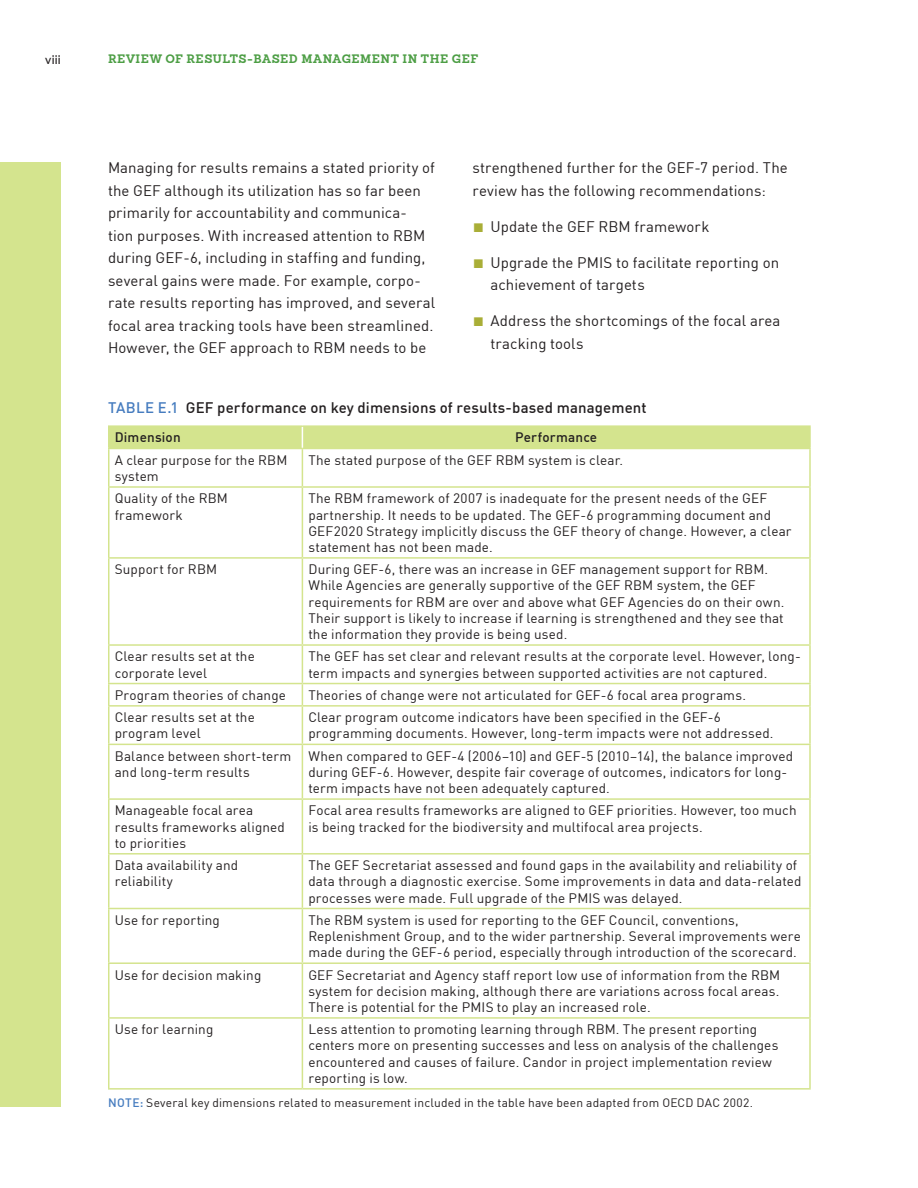
<style>
.page{position:relative;width:918px;height:1188px;background:#fff}
.page>*{position:absolute;margin:0;border:0;box-sizing:border-box;transform-origin:0 0}
.t1{font:15px/22.5px "DINOT";letter-spacing:.005em;color:#231f20}
.t2{font:500 15px "DINOT";letter-spacing:.01em;color:#231f20}
.t3{font:13.5px/16.2px "DINOT";letter-spacing:.01em;color:#231f20}
.t4{font:500 13.5px "DINOT";letter-spacing:.01em;color:#231f20}
.t5{font:12px "DINOT";letter-spacing:.015em;color:#231f20}
.t6{font:700 12px "Sanchez Slab";letter-spacing:.05em;color:#4d9e45}
.t7{font:500 12px "Lato";color:#231f20}
.s1{font-size:12px;color:#a9ae37}
.s2{color:#467cbf}
.s3{font-weight:500;color:#467cbf}
</style>
<div class="page">
<div style="left:0;top:162px;width:61px;height:945px;background:#d4e48e"></div>
<hr style="left:108px;top:449px;width:2px;height:37px;background:#d4e48e">
<hr style="left:302px;top:449px;width:1px;height:37px;background:#d4e48e">
<hr style="left:809px;top:449px;width:2px;height:37px;background:#d4e48e">
<hr style="left:108px;top:486px;width:194px;height:2px;background:#d4e48e">
<hr style="left:108px;top:488px;width:2px;height:69px;background:#d4e48e">
<hr style="left:302px;top:486px;width:509px;height:2px;background:#d4e48e">
<hr style="left:302px;top:488px;width:1px;height:69px;background:#d4e48e">
<hr style="left:809px;top:488px;width:2px;height:69px;background:#d4e48e">
<hr style="left:108px;top:557px;width:194px;height:2px;background:#d4e48e">
<hr style="left:108px;top:559px;width:2px;height:85px;background:#d4e48e">
<hr style="left:302px;top:557px;width:509px;height:2px;background:#d4e48e">
<hr style="left:302px;top:559px;width:1px;height:85px;background:#d4e48e">
<hr style="left:809px;top:559px;width:2px;height:85px;background:#d4e48e">
<hr style="left:108px;top:644px;width:194px;height:2px;background:#d4e48e">
<hr style="left:108px;top:646px;width:2px;height:37px;background:#d4e48e">
<hr style="left:302px;top:644px;width:509px;height:2px;background:#d4e48e">
<hr style="left:302px;top:646px;width:1px;height:37px;background:#d4e48e">
<hr style="left:809px;top:646px;width:2px;height:37px;background:#d4e48e">
<hr style="left:108px;top:683px;width:194px;height:1px;background:#d4e48e">
<hr style="left:108px;top:684px;width:2px;height:21px;background:#d4e48e">
<hr style="left:302px;top:683px;width:509px;height:1px;background:#d4e48e">
<svg style="left:302px;top:684px;width:1px;height:21px"></svg>
<hr style="left:809px;top:684px;width:2px;height:21px;background:#d4e48e">
<hr style="left:108px;top:705px;width:194px;height:2px;background:#d4e48e">
<hr style="left:108px;top:707px;width:2px;height:37px;background:#d4e48e">
<hr style="left:302px;top:705px;width:509px;height:2px;background:#d4e48e">
<hr style="left:302px;top:707px;width:1px;height:37px;background:#d4e48e">
<hr style="left:809px;top:707px;width:2px;height:37px;background:#d4e48e">
<hr style="left:108px;top:744px;width:194px;height:1px;background:#d4e48e">
<hr style="left:108px;top:745px;width:2px;height:53px;background:#d4e48e">
<hr style="left:302px;top:744px;width:509px;height:1px;background:#d4e48e">
<hr style="left:302px;top:745px;width:1px;height:53px;background:#d4e48e">
<hr style="left:809px;top:745px;width:2px;height:53px;background:#d4e48e">
<hr style="left:108px;top:798px;width:194px;height:2px;background:#d4e48e">
<hr style="left:108px;top:800px;width:2px;height:53px;background:#d4e48e">
<hr style="left:302px;top:798px;width:509px;height:2px;background:#d4e48e">
<hr style="left:302px;top:800px;width:1px;height:53px;background:#d4e48e">
<hr style="left:809px;top:800px;width:2px;height:53px;background:#d4e48e">
<hr style="left:108px;top:853px;width:194px;height:2px;background:#d4e48e">
<hr style="left:108px;top:855px;width:2px;height:53px;background:#d4e48e">
<hr style="left:302px;top:853px;width:509px;height:2px;background:#d4e48e">
<hr style="left:302px;top:855px;width:1px;height:53px;background:#d4e48e">
<hr style="left:809px;top:855px;width:2px;height:53px;background:#d4e48e">
<hr style="left:108px;top:908px;width:194px;height:1px;background:#d4e48e">
<hr style="left:108px;top:909px;width:2px;height:53px;background:#d4e48e">
<hr style="left:302px;top:908px;width:509px;height:1px;background:#d4e48e">
<hr style="left:302px;top:909px;width:1px;height:53px;background:#d4e48e">
<hr style="left:809px;top:909px;width:2px;height:53px;background:#d4e48e">
<hr style="left:108px;top:962px;width:194px;height:2px;background:#d4e48e">
<hr style="left:108px;top:964px;width:2px;height:53px;background:#d4e48e">
<hr style="left:302px;top:962px;width:509px;height:2px;background:#d4e48e">
<hr style="left:302px;top:964px;width:1px;height:53px;background:#d4e48e">
<hr style="left:809px;top:964px;width:2px;height:53px;background:#d4e48e">
<hr style="left:108px;top:1017px;width:194px;height:2px;background:#d4e48e">
<hr style="left:108px;top:1019px;width:2px;height:69px;background:#d4e48e">
<hr style="left:302px;top:1017px;width:509px;height:2px;background:#d4e48e">
<hr style="left:302px;top:1019px;width:1px;height:69px;background:#d4e48e">
<hr style="left:809px;top:1019px;width:2px;height:69px;background:#d4e48e">
<hr style="left:108px;top:1088px;width:194px;height:2px;background:#d4e48e">
<hr style="left:302px;top:1088px;width:509px;height:2px;background:#d4e48e">
<hr style="left:108px;top:425px;width:194px;height:2px;background:#d4e48e">
<hr style="left:108px;top:427px;width:2px;height:21px;background:#d4e48e">
<hr style="left:108px;top:448px;width:194px;height:1px;background:#d4e48e">
<hr style="left:302px;top:425px;width:509px;height:2px;background:#d4e48e">
<hr style="left:809px;top:427px;width:2px;height:21px;background:#d4e48e">
<hr style="left:302px;top:448px;width:509px;height:1px;background:#d4e48e">
<div style="left:110px;top:426px;width:699px;height:22px;background:#d4e48e"></div>
<p class="t7" style="left:45px;top:51px;width:17px">viii</p>
<p class="t6" style="left:108px;top:50px;width:235px">REVIEW OF RESULTS-BASED MANAGEME</p>
<p class="t6" style="left:381px;top:50px;width:99px">NT IN THE GEF</p>
<p class="t1" style="left:108px;top:156px;width:329px">Managing for results remains a stated priority of the GEF although its utilization has so far been primarily for accountability and communica&shy;tion purposes. With increased attention to RBM during GEF-6, including in staffing and funding, several gains were made. For example, corpo&shy;rate results reporting has improved, and several focal area tracking tools have been streamlined.<br>However, the GEF approach to RBM needs to be</p>
<p class="t1" style="left:472px;top:156px;width:317px">strengthened further for the GEF-7 period. The review has the following recommendations:</p>
<p class="t1" style="left:472px;top:214px;width:238px"><span class="s1">■</span> Update the GEF RBM framework</p>
<p class="t1" style="left:490px;top:250px;width:290px;text-indent:-18px"><span class="s1">■</span> Upgrade the PMIS to facilitate reporting on achievement of targets</p>
<p class="t1" style="left:490px;top:309px;width:292px;text-indent:-18px"><span class="s1">■</span> Address the shortcomings of the focal area tracking tools</p>
<p class="t2" style="left:108px;top:396px;width:540px"><span class="s2">TABLE E.1</span> GEF performance on key dimensions of results-based management</p>
<p class="t4" style="left:115px;top:427px;width:67px">Dimension</p>
<p class="t4" style="left:515px;top:427px;width:84px">Performance</p>
<p class="t3" style="left:115px;top:451px;width:174px">A clear purpose for the RBM system</p>
<p class="t3" style="left:308px;top:451px;width:316px">The stated purpose of the GEF RBM system is clear.</p>
<p class="t3" style="left:115px;top:489px;width:115px">Quality of the RBM framework</p>
<p class="t3" style="left:308px;top:489px;width:485px">The RBM framework of 2007 is inadequate for the present needs of the GEF partnership. It needs to be updated. The GEF-6 programming document and GEF2020 Strategy implicitly discuss the GEF theory of change. However, a clear statement has not been made.</p>
<p class="t3" style="left:115px;top:560px;width:104px">Support for RBM</p>
<p class="t3" style="left:308px;top:560px;width:478px">During GEF-6, there was an increase in GEF management support for RBM.<br>While Agencies are generally supportive of the GEF RBM system, the GEF requirements for RBM are over and above what GEF Agencies do on their own.<br>Their support is likely to increase if learning is strengthened and they see that the information they provide is being used.</p>
<p class="t3" style="left:115px;top:647px;width:142px">Clear results set at the corporate level</p>
<p class="t3" style="left:308px;top:647px;width:494px">The GEF has set clear and relevant results at the corporate level. However, long&shy;term impacts and synergies between supported activities are not captured.</p>
<p class="t3" style="left:115px;top:686px;width:173px">Program theories of change</p>
<p class="t3" style="left:308px;top:686px;width:439px">Theories of change were not articulated for GEF-6 focal area programs.</p>
<p class="t3" style="left:115px;top:708px;width:142px">Clear results set at the program level</p>
<p class="t3" style="left:308px;top:708px;width:467px">Clear program outcome indicators have been specified in the GEF-6 programming documents. However, long-term impacts were not addressed.</p>
<p class="t3" style="left:115px;top:747px;width:178px">Balance between short-term and long-term results</p>
<p class="t3" style="left:308px;top:747px;width:486px">When compared to GEF-4 (2006–10) and GEF-5 (2010–14), the balance improved during GEF-6. However, despite fair coverage of outcomes, indicators for long&shy;term impacts have not been adequately captured.</p>
<p class="t3" style="left:115px;top:801px;width:172px">Manageable focal area results frameworks aligned to priorities</p>
<p class="t3" style="left:308px;top:801px;width:490px">Focal area results frameworks are aligned to GEF priorities. However, too much is being tracked for the biodiversity and multifocal area projects.</p>
<p class="t3" style="left:115px;top:856px;width:125px">Data availability and reliability</p>
<p class="t3" style="left:308px;top:856px;width:495px">The GEF Secretariat assessed and found gaps in the availability and reliability of data through a diagnostic exercise. Some improvements in data and data-related processes were made. Full upgrade of the PMIS was delayed.</p>
<p class="t3" style="left:115px;top:911px;width:107px">Use for reporting</p>
<p class="t3" style="left:308px;top:911px;width:494px">The RBM system is used for reporting to the GEF Council, conventions,<br>Replenishment Group, and to the wider partnership. Several improvements were made during the GEF-6 period, especially through introduction of the scorecard.</p>
<p class="t3" style="left:115px;top:965px;width:148px">Use for decision making</p>
<p class="t3" style="left:308px;top:965px;width:473px;text-align:justify">GEF Secretariat and Agency staff report low use of information from the RBM system for decision making, although there are variations across focal areas.<br>There is potential for the PMIS to play an increased role.</p>
<p class="t3" style="left:115px;top:1020px;width:100px">Use for learning</p>
<p class="t3" style="left:308px;top:1020px;width:472px">Less attention to promoting learning through RBM. The present reporting centers more on presenting successes and less on analysis of the challenges encountered and causes of failure. Candor in project implementation review reporting is low.</p>
<p class="t5" style="left:108px;top:1094px;width:646px"><span class="s3">NOTE:</span> Several key dimensions related to measurement included in the table have been adapted from OECD DAC 2002.</p>
</div>
